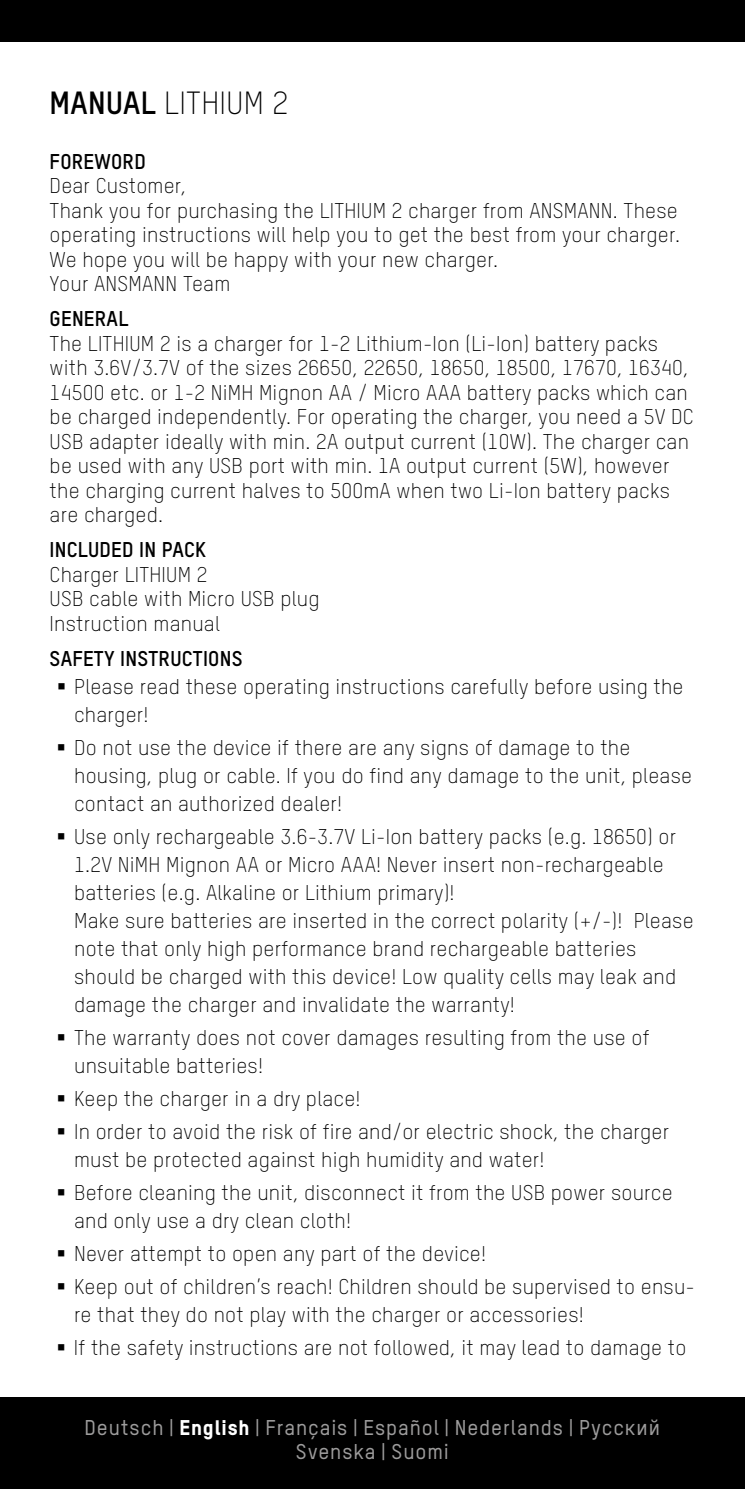
<style>
.page{position:relative;width:745px;height:1489px;background:#fff}
.page>*{position:absolute;margin:0;border:0;box-sizing:border-box;transform-origin:0 0}
.t1{font:300 31.5px "TSTARPRO";letter-spacing:.01em;color:#000}
.t2{font:300 21px/24.5px "TSTARPRO";letter-spacing:.01em;color:#000}
.t3{font:500 21px/24.5px "TSTARPRO";letter-spacing:.045em;color:#9d9c9c;text-align:center}
.t4{font:700 21px "TSTARPRO";letter-spacing:.01em;color:#000}
.s1{font-weight:700}
.s2{font-weight:800;color:#fff}
</style>
<div class="page">
<div style="left:0;top:0;width:744px;height:42px;background:#000"></div>
<div style="left:0;top:1397px;width:744px;height:91px;background:#000"></div>
<h1 class="t1" style="left:50px;top:85px;width:240px"><span class="s1">MANUAL</span> LITHIUM 2</h1>
<p class="t4" style="left:50px;top:148px;width:98px">FOREWORD</p>
<p class="t2" style="left:50px;top:174px;width:631px">Dear Customer,<br>Thank you for purchasing the LITHIUM 2 charger from ANSMANN. These operating instructions will help you to get the best from your charger.<br>We hope you will be happy with your new charger.<br>Your ANSMANN Team</p>
<p class="t4" style="left:50px;top:306px;width:80px">GENERAL</p>
<p class="t2" style="left:50px;top:331px;width:645px">The LITHIUM 2 is a charger for 1-2 Lithium-Ion (Li-Ion) battery packs with 3.6V/3.7V of the sizes 26650, 22650, 18650, 18500, 17670, 16340, 14500 etc. or 1-2 NiMH Mignon AA / Micro AAA battery packs which can be charged independently. For operating the charger, you need a 5V DC USB adapter ideally with min. 2A output current (10W). The charger can be used with any USB port with min. 1A output current (5W), however the charging current halves to 500mA when two Li-Ion battery packs are charged.</p>
<p class="t4" style="left:50px;top:537px;width:158px">INCLUDED IN PACK</p>
<p class="t2" style="left:50px;top:562px;width:271px">Charger LITHIUM 2<br>USB cable with Micro USB plug<br>Instruction manual</p>
<p class="t4" style="left:50px;top:645px;width:194px">SAFETY INSTRUCTIONS</p>
<p class="t2" style="left:74px;top:672px;width:610px;line-height:28px">Please read these operating instructions carefully before using the charger!</p>
<p class="t2" style="left:74px;top:733px;width:619px;line-height:28px">Do not use the device if there are any signs of damage to the housing, plug or cable. If you do find any damage to the unit, please contact an authorized dealer!</p>
<p class="t2" style="left:74px;top:822px;width:620px;line-height:28px">Use only rechargeable 3.6-3.7V Li-Ion battery packs (e.g. 18650) or 1.2V NiMH Mignon AA or Micro AAA! Never insert non-rechargeable batteries (e.g. Alkaline or Lithium primary)!<br>Make sure batteries are inserted in the correct polarity (+/-)! Please note that only high performance brand rechargeable batteries should be charged with this device! Low quality cells may leak and damage the charger and invalidate the warranty!</p>
<p class="t2" style="left:74px;top:1023px;width:576px;line-height:28px">The warranty does not cover damages resulting from the use of unsuitable batteries!</p>
<p class="t2" style="left:74px;top:1082px;width:596px;line-height:32.9px">Keep the charger in a dry place!<br>In order to avoid the risk of fire and/or electric shock, the charger</p>
<p class="t2" style="left:74px;top:1143px;width:599px;line-height:32.9px">must be protected against high humidity and water!<br>Before cleaning the unit, disconnect it from the USB power source</p>
<p class="t2" style="left:74px;top:1204px;width:622px;line-height:32.9px">and only use a dry clean cloth!<br>Never attempt to open any part of the device!<br>Keep out of children’s reach! Children should be supervised to ensu-</p>
<p class="t2" style="left:74px;top:1298px;width:613px;line-height:32.9px">re that they do not play with the charger or accessories!<br>If the safety instructions are not followed, it may lead to damage to</p>
<p class="t3" style="left:85px;top:1416px;width:576px">Deutsch | <span class="s2">English</span> | Français | Español | Nederlands | Pусский<br>Svenska | Suomi</p>
</div>
